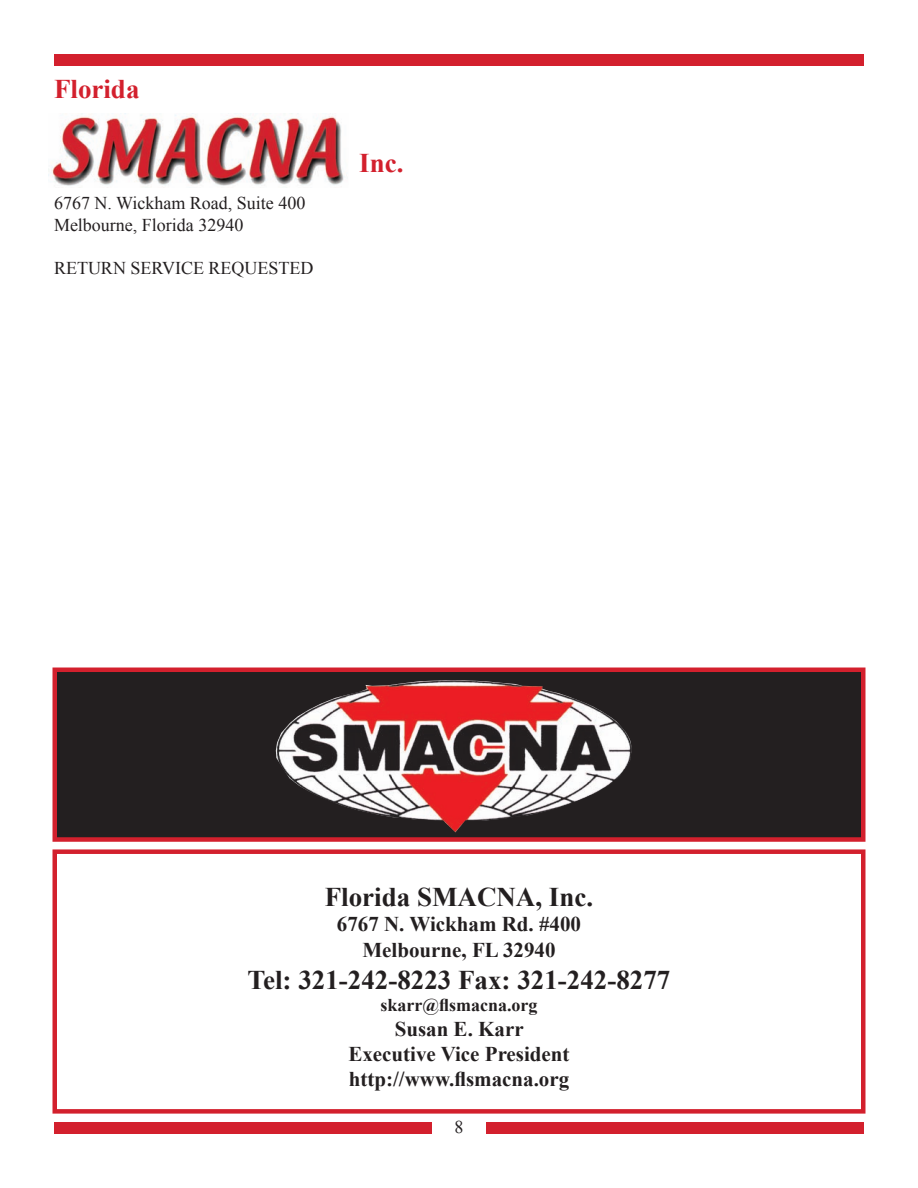
<style>
.page{position:relative;width:918px;height:1188px;background:#fff}
.page>*{position:absolute;margin:0;border:0;box-sizing:border-box;transform-origin:0 0}
.t1{font:700 27px "Times New Roman";color:#231f20}
.t2{font:700 27px "Times New Roman";color:#d3202d}
.t3{font:700 21px/25.2px "Times New Roman";color:#231f20;text-align:center}
.t4{font:18px/21.6px "Times New Roman";color:#231f20}
.t5{font:700 18px "Times New Roman";color:#231f20}
</style>
<div class="page">
<div style="left:54px;top:54px;width:810px;height:12px;background:#d3202d"></div>
<div style="left:54px;top:1122px;width:377px;height:12px;background:#d3202d"></div>
<div style="left:487px;top:1122px;width:377px;height:12px;background:#d3202d"></div>
<img style="left:48px;top:113px;width:297px;height:75px">
<div style="left:55px;top:670px;width:808px;height:170px;background:#231f20"></div>
<div style="left:52px;top:668px;width:814px;height:174px;border:4px solid #d3202d"></div>
<img style="left:276px;top:680px;width:355px;height:152px">
<div style="left:52px;top:849px;width:814px;height:265px;border:4px solid #d3202d"></div>
<p class="t2" style="left:54px;top:70px;width:87px">Florida</p>
<p class="t4" style="left:54px;top:192px;width:253px">6767 N. Wickham Road, Suite 400<br>Melbourne, Florida 32940</p>
<p class="t4" style="left:54px;top:257px;width:261px">RETURN SERVICE REQUESTED</p>
<p class="t2" style="left:359px;top:144px;width:46px">Inc.</p>
<p class="t1" style="left:325px;top:878px;width:270px">Florida SMACNA, Inc.</p>
<p class="t3" style="left:337px;top:911px;width:246px">6767 N. Wickham Rd. #400<br>Melbourne, FL 32940</p>
<p class="t1" style="left:248px;top:961px;width:424px">Tel: 321-242-8223 Fax: 321-242-8277</p>
<p class="t5" style="left:380px;top:992px;width:159px">skarr@flsmacna.org</p>
<p class="t3" style="left:348px;top:1016px;width:223px">Susan E. Karr<br>Executive Vice President http://www.flsmacna.org</p>
<p class="t4" style="left:455px;top:1116px;width:10px">8</p>
</div>
